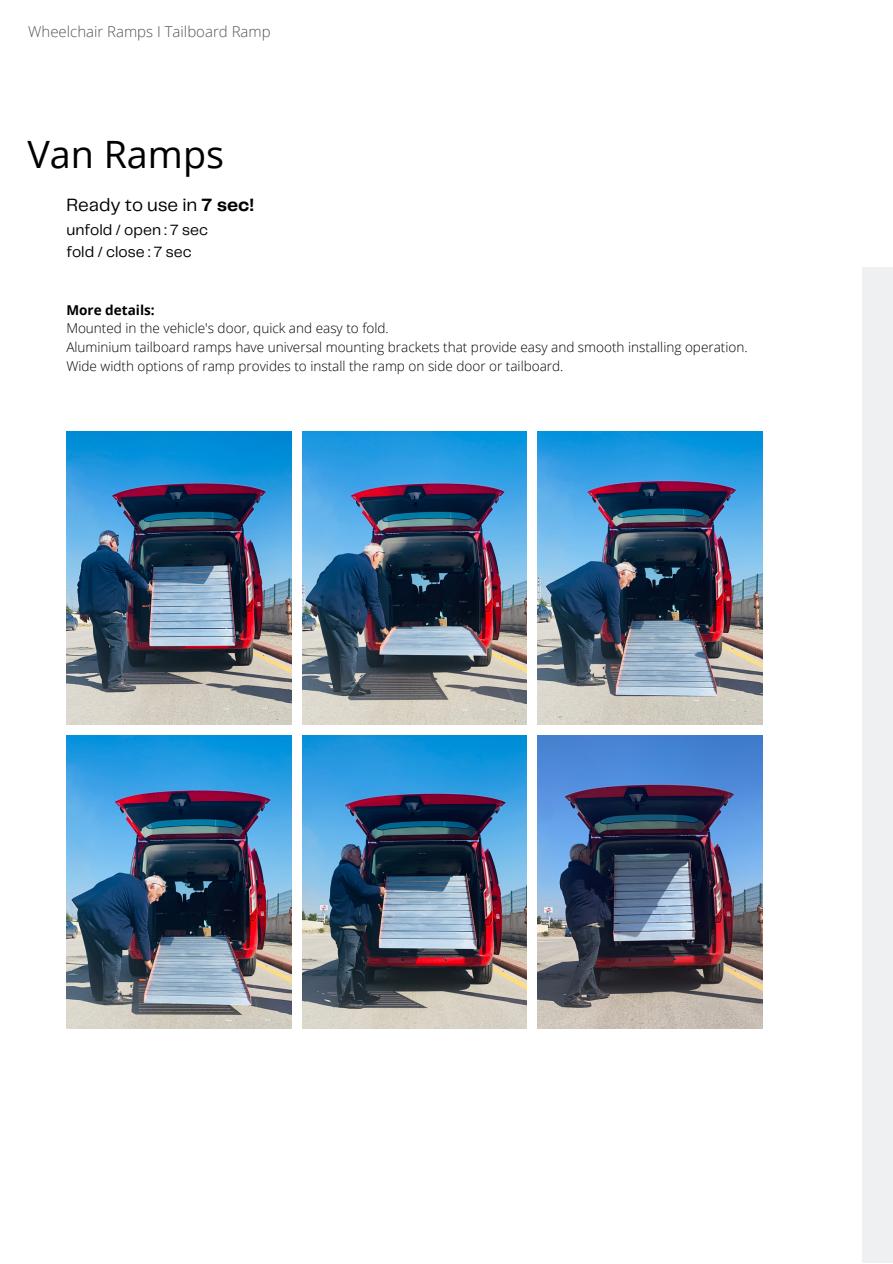
<style>
.page{position:relative;width:893px;height:1264px;background:#fff}
.page>*{position:absolute;margin:0;border:0;box-sizing:border-box;transform-origin:0 0}
.t1{font:37.65px "Open Sans";color:#000}
.t2{font:18.45px "Telegraf";color:#000}
.t3{font:15.45px "Telegraf";color:#000}
.t4{font:300 15px "Open Sans";color:#545454}
.t5{font:300 13.5px "Open Sans";color:#000}
.t6{font:700 13.5px "Open Sans";color:#000}
.s1{font-weight:700}
</style>
<div class="page">
<img style="left:66px;top:432px;width:225px;height:292px">
<img style="left:302px;top:432px;width:224px;height:292px">
<img style="left:537px;top:432px;width:225px;height:292px">
<img style="left:302px;top:735px;width:224px;height:293px">
<img style="left:66px;top:735px;width:225px;height:293px">
<img style="left:537px;top:735px;width:225px;height:293px">
<div style="left:862px;top:267px;width:30px;height:995px;background:#eff0f2"></div>
<p class="t4" style="left:28px;top:21px;width:244px">Wheelchair Ramps I Tailboard Ramp</p>
<p class="t1" style="left:27px;top:127px;width:198px">Van Ramps</p>
<p class="t2" style="left:66px;top:197px;width:189px">Ready to use in <span class="s1">7 sec!</span></p>
<p class="t3" style="left:66px;top:223px;width:143px">unfold / open : 7 sec</p>
<p class="t3" style="left:66px;top:245px;width:127px">fold / close : 7 sec</p>
<p class="t6" style="left:66px;top:300px;width:90px">More details:</p>
<p class="t5" style="left:66px;top:319px;width:324px">Mounted in the vehicle's door, quick and easy to fold.</p>
<p class="t5" style="left:66px;top:337px;width:682px">Aluminium tailboard ramps have universal mounting brackets that provide easy and smooth installing operation.</p>
<p class="t5" style="left:66px;top:356px;width:498px">Wide width options of ramp provides to install the ramp on side door or tailboard.</p>
</div>
